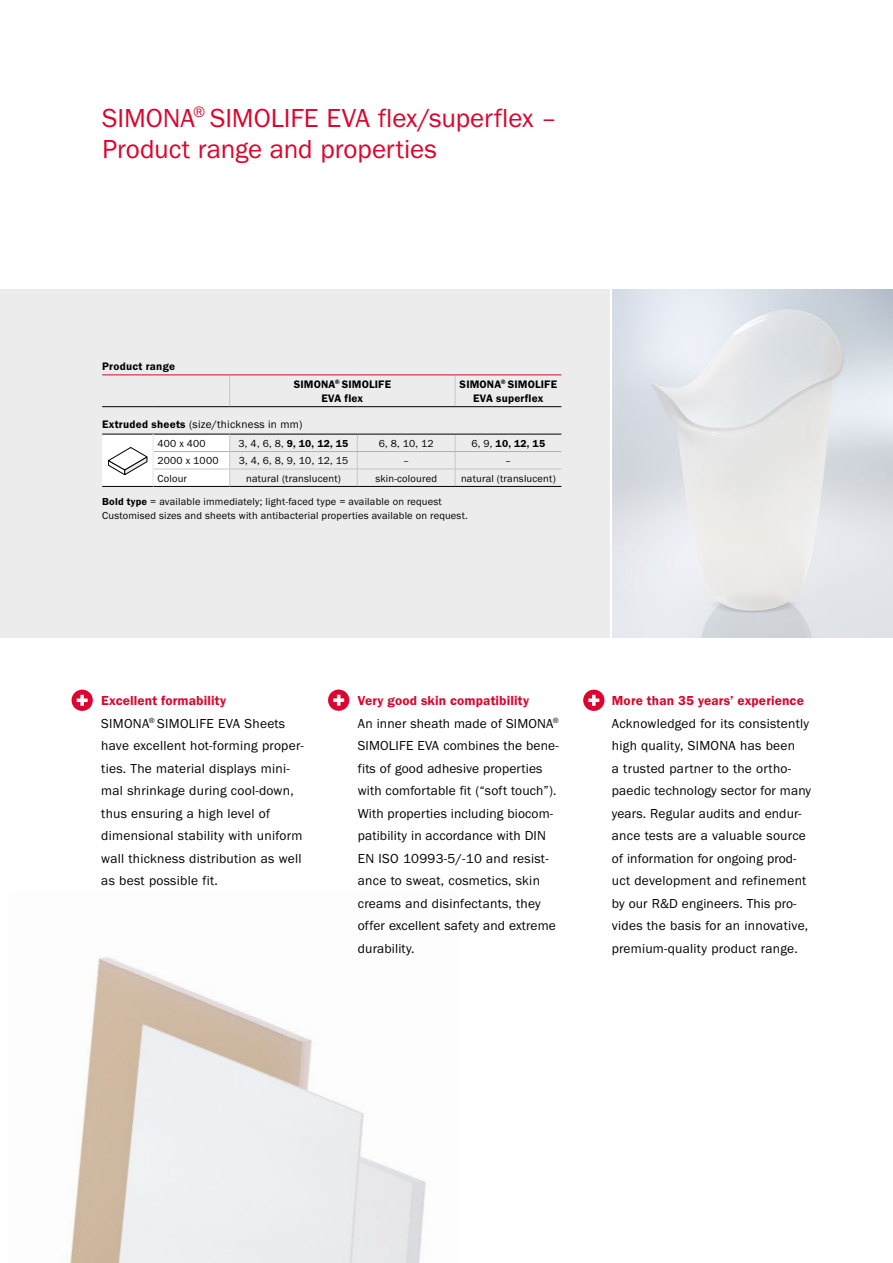
<style>
.page{position:relative;width:893px;height:1263px;background:#fff}
.page>*{position:absolute;margin:0;border:0;box-sizing:border-box;transform-origin:0 0}
.t1{font:27px/31.5px "Franklin Gothic URW Boo";letter-spacing:-.005em;color:#dd042d}
.t2{font:13.5px/22.5px "Franklin Gothic URW Boo";letter-spacing:.02em;color:#000}
.t3{font:13.5px "Franklin Gothic URW Dem";letter-spacing:.01em;color:#dd042d}
.t4{font:11.25px/13.5px "Franklin Gothic URW Dem";letter-spacing:.015em;color:#000;text-align:center}
.t5{font:11.25px "Franklin Gothic URW Boo";letter-spacing:.025em;color:#000}
.t6{font:10.5px/13.5px "Franklin Gothic URW Boo";letter-spacing:.02em;color:#000}
.t7{font:10.5px "Franklin Gothic URW Dem";letter-spacing:.02em;color:#000}
.s1{font-family:"Franklin Gothic URW Dem"}
.s2{font-family:"Franklin Gothic URW Boo"}
</style>
<div class="page">
<img style="left:69px;top:957px;width:357px;height:306px">
<div style="left:0;top:289px;width:609px;height:349px;background:#ececed"></div>
<div style="left:72px;top:690px;width:21px;height:21px;background:#dd042d;border-radius:50%"></div>
<svg style="left:77px;top:695px;width:11px;height:11px"></svg>
<div style="left:102px;top:434px;width:51px;height:52px;background:#fff"></div>
<hr style="left:229px;top:375px;width:1px;height:31px;background:#c5c6c6">
<hr style="left:455px;top:375px;width:1px;height:31px;background:#c5c6c6">
<svg style="left:357px;top:435px;width:1px;height:51px"></svg>
<svg style="left:455px;top:435px;width:1px;height:51px"></svg>
<hr style="left:230px;top:451px;width:127px;height:1px;background:#b1b2b3">
<hr style="left:357px;top:451px;width:98px;height:1px;background:#b1b2b3">
<hr style="left:455px;top:451px;width:106px;height:1px;background:#b1b2b3">
<hr style="left:102px;top:374px;width:51px;height:1px;background:#dd042d">
<hr style="left:153px;top:374px;width:77px;height:1px;background:#dd042d">
<hr style="left:230px;top:374px;width:127px;height:1px;background:#dd042d">
<hr style="left:357px;top:374px;width:98px;height:1px;background:#dd042d">
<hr style="left:455px;top:374px;width:106px;height:1px;background:#dd042d">
<hr style="left:102px;top:406px;width:51px;height:1px;background:#000">
<hr style="left:153px;top:406px;width:77px;height:1px;background:#000">
<hr style="left:230px;top:406px;width:127px;height:1px;background:#000">
<hr style="left:357px;top:406px;width:98px;height:1px;background:#000">
<hr style="left:455px;top:406px;width:106px;height:1px;background:#000">
<hr style="left:230px;top:434px;width:127px;height:1px;background:#000">
<hr style="left:357px;top:434px;width:98px;height:1px;background:#000">
<hr style="left:455px;top:434px;width:106px;height:1px;background:#000">
<hr style="left:230px;top:469px;width:127px;height:1px;background:#c5c6c6">
<hr style="left:357px;top:469px;width:98px;height:1px;background:#c5c6c6">
<hr style="left:455px;top:469px;width:106px;height:1px;background:#c5c6c6">
<hr style="left:230px;top:486px;width:127px;height:1px;background:#000">
<hr style="left:357px;top:486px;width:98px;height:1px;background:#000">
<hr style="left:455px;top:486px;width:106px;height:1px;background:#000">
<hr style="left:102px;top:434px;width:51px;height:1px;background:#000">
<hr style="left:102px;top:486px;width:51px;height:1px;background:#000">
<hr style="left:153px;top:486px;width:77px;height:1px;background:#000">
<div style="left:328px;top:689px;width:21px;height:22px;background:#dd042d;border-radius:50%"></div>
<svg style="left:333px;top:695px;width:11px;height:11px"></svg>
<div style="left:583px;top:690px;width:21px;height:21px;background:#dd042d;border-radius:50%"></div>
<svg style="left:588px;top:695px;width:11px;height:11px"></svg>
<svg style="left:108px;top:434px;width:122px;height:52px"></svg>
<h1 class="t1" style="left:102px;top:102px;width:456px">SIMONA<sup>®</sup> SIMOLIFE EVA flex/superflex –<br>Product range and properties</h1>
<p class="t4" style="left:102px;top:360px;width:74px">Product range</p>
<p class="t4" style="left:294px;top:378px;width:99px">SIMONA<sup>®</sup> SIMOLIFE<br>EVA flex</p>
<p class="t4" style="left:460px;top:378px;width:99px">SIMONA<sup>®</sup> SIMOLIFE<br>EVA superflex</p>
<p class="t5" style="left:102px;top:417px;width:202px"><span class="s1">Extruded sheets</span> (size/thickness in mm)</p>
<p class="t6" style="left:157px;top:437px;width:50px">400 x 400</p>
<p class="t7" style="left:239px;top:437px;width:111px"><span class="s2">3, 4, 6, 8,</span> 9, 10, 12, 15</p>
<p class="t6" style="left:379px;top:437px;width:57px">6, 8, 10, 12</p>
<p class="t7" style="left:472px;top:437px;width:75px"><span class="s2">6, 9,</span> 10, 12, 15</p>
<p class="t6" style="left:157px;top:454px;width:63px">2000 x 1000</p>
<p class="t6" style="left:239px;top:454px;width:111px">3, 4, 6, 8, 9, 10, 12, 15</p>
<p class="t6" style="left:403px;top:454px;width:8px">–</p>
<p class="t6" style="left:505px;top:454px;width:8px">–</p>
<p class="t6" style="left:157px;top:472px;width:31px">Colour</p>
<p class="t6" style="left:246px;top:472px;width:96px">natural (translucent)</p>
<p class="t6" style="left:375px;top:472px;width:63px">skin-coloured</p>
<p class="t6" style="left:461px;top:472px;width:96px">natural (translucent)</p>
<p class="t6" style="left:102px;top:495px;width:367px"><span class="s1">Bold type</span> = available immediately; light-faced type = available on request<br>Customised sizes and sheets with antibacterial properties available on request.</p>
<p class="t3" style="left:101px;top:692px;width:126px">Excellent formability</p>
<p class="t2" style="left:101px;top:712px;width:204px">SIMONA<sup>®</sup> SIMOLIFE EVA Sheets have excellent hot-forming proper&shy;ties. The material displays mini&shy;mal shrinkage during cool-down, thus ensuring a high level of dimensional stability with uniform wall thickness distribution as well as best possible fit.</p>
<p class="t3" style="left:358px;top:692px;width:173px">Very good skin compatibility</p>
<p class="t2" style="left:358px;top:712px;width:203px">An inner sheath made of SIMONA<sup>®<br></sup>SIMOLIFE EVA combines the bene&shy;fits of good adhesive properties with comfortable fit (“soft touch”).<br>With properties including biocom&shy;patibility in accordance with DIN<br>EN ISO 10993-5/-10 and resist&shy;ance to sweat, cosmetics, skin creams and disinfectants, they offer excellent safety and extreme durability.</p>
<p class="t3" style="left:612px;top:692px;width:193px">More than 35 years’ experience</p>
<p class="t2" style="left:612px;top:712px;width:201px">Acknowledged for its consistently high quality, SIMONA has been<br>a trusted partner to the ortho&shy;paedic technology sector for many years. Regular audits and endur&shy;ance tests are a valuable source of information for ongoing prod&shy;uct development and refinement by our R&amp;D engineers. This pro&shy;vides the basis for an innovative, premium-quality product range.</p>
</div>
